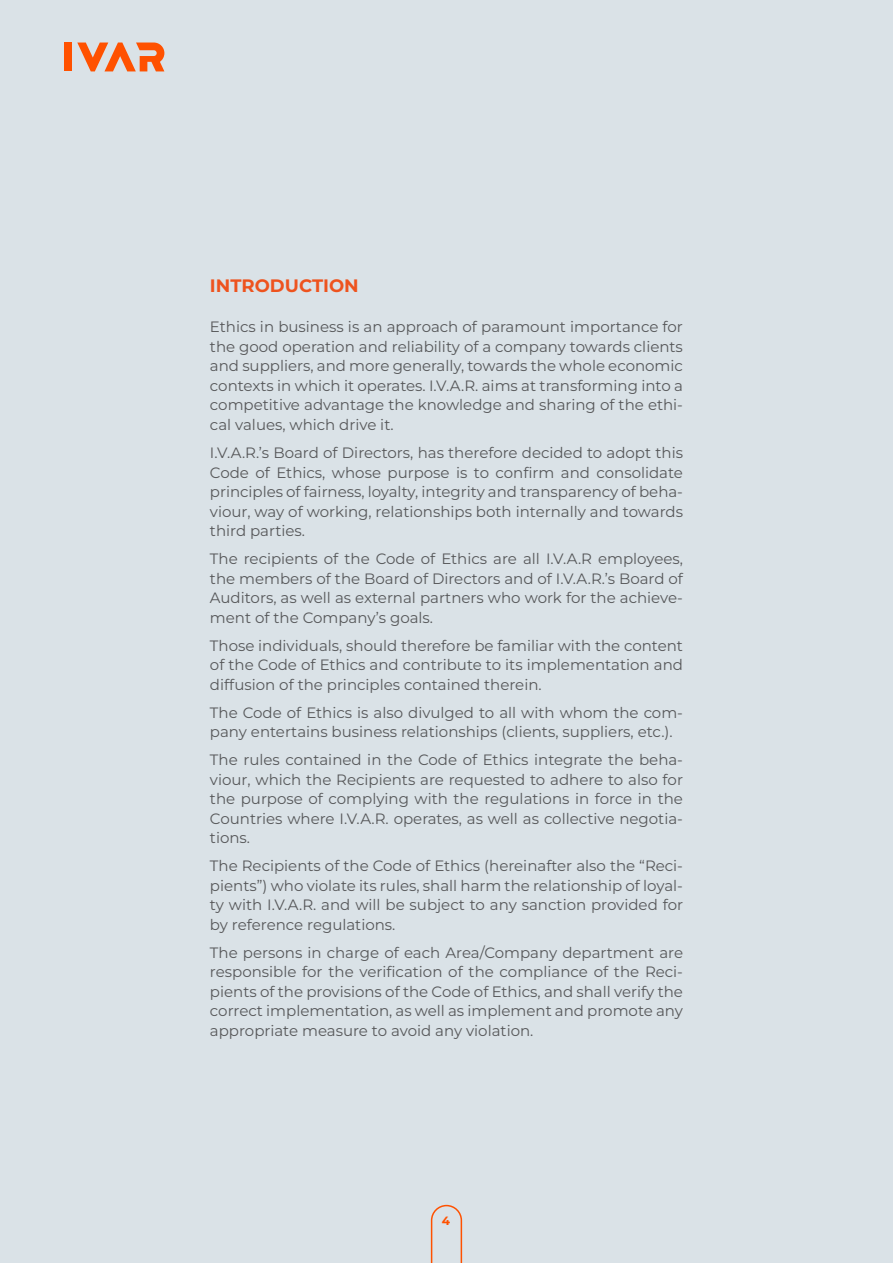
<style>
.page{position:relative;width:893px;height:1263px;background:#dae2e7}
.page>*{position:absolute;margin:0;border:0;box-sizing:border-box;transform-origin:0 0}
.Heading_1{font:700 18px "Montserrat";color:#ee531e}
.Normal_IT{font:15px/19.5px "Montserrat";color:#57585a;text-align:justify}
.t1{font:700 12px "Montserrat";color:#ff5100}
</style>
<div class="page">
<svg style="left:430px;top:1204px;width:33px;height:59px"></svg>
<div style="left:64px;top:43px;width:7px;height:28px;background:#ff5100"></div>
<svg style="left:77px;top:43px;width:87px;height:28px"></svg>
<p class="Heading_1" style="left:210px;top:272px;width:150px">INTRODUCTION</p>
<p class="Normal_IT" style="left:210px;top:317px;width:475px">Ethics in business is an approach of paramount importance for the good operation and reliability of a company towards clients and suppliers, and more generally, towards the whole economic contexts in which it operates. I.V.A.R. aims at transforming into a competitive advantage the knowledge and sharing of the ethi&shy;cal values, which drive it.</p>
<p class="Normal_IT" style="left:210px;top:442px;width:475px">I.V.A.R.’s Board of Directors, has therefore decided to adopt this Code of Ethics, whose purpose is to confirm and consolidate principles of fairness, loyalty, integrity and transparency of beha&shy;viour, way of working, relationships both internally and towards third parties.</p>
<p class="Normal_IT" style="left:210px;top:548px;width:475px">The recipients of the Code of Ethics are all I.V.A.R employees, the members of the Board of Directors and of I.V.A.R.’s Board of Auditors, as well as external partners who work for the achieve&shy;ment of the Company’s goals.</p>
<p class="Normal_IT" style="left:210px;top:635px;width:475px">Those individuals, should therefore be familiar with the content of the Code of Ethics and contribute to its implementation and diffusion of the principles contained therein.</p>
<p class="Normal_IT" style="left:210px;top:702px;width:475px">The Code of Ethics is also divulged to all with whom the com&shy;pany entertains business relationships (clients, suppliers, etc.).</p>
<p class="Normal_IT" style="left:210px;top:749px;width:475px">The rules contained in the Code of Ethics integrate the beha&shy;viour, which the Recipients are requested to adhere to also for the purpose of complying with the regulations in force in the Countries where I.V.A.R. operates, as well as collective negotia&shy;tions.</p>
<p class="Normal_IT" style="left:210px;top:855px;width:475px">The Recipients of the Code of Ethics (hereinafter also the “Reci&shy;pients”) who violate its rules, shall harm the relationship of loyal&shy;ty with I.V.A.R. and will be subject to any sanction provided for by reference regulations.</p>
<p class="Normal_IT" style="left:210px;top:942px;width:475px">The persons in charge of each Area/Company department are responsible for the verification of the compliance of the Reci&shy;pients of the provisions of the Code of Ethics, and shall verify the correct implementation, as well as implement and promote any appropriate measure to avoid any violation.</p>
<p class="t1" style="left:442px;top:1212px;width:10px">4</p>
</div>
